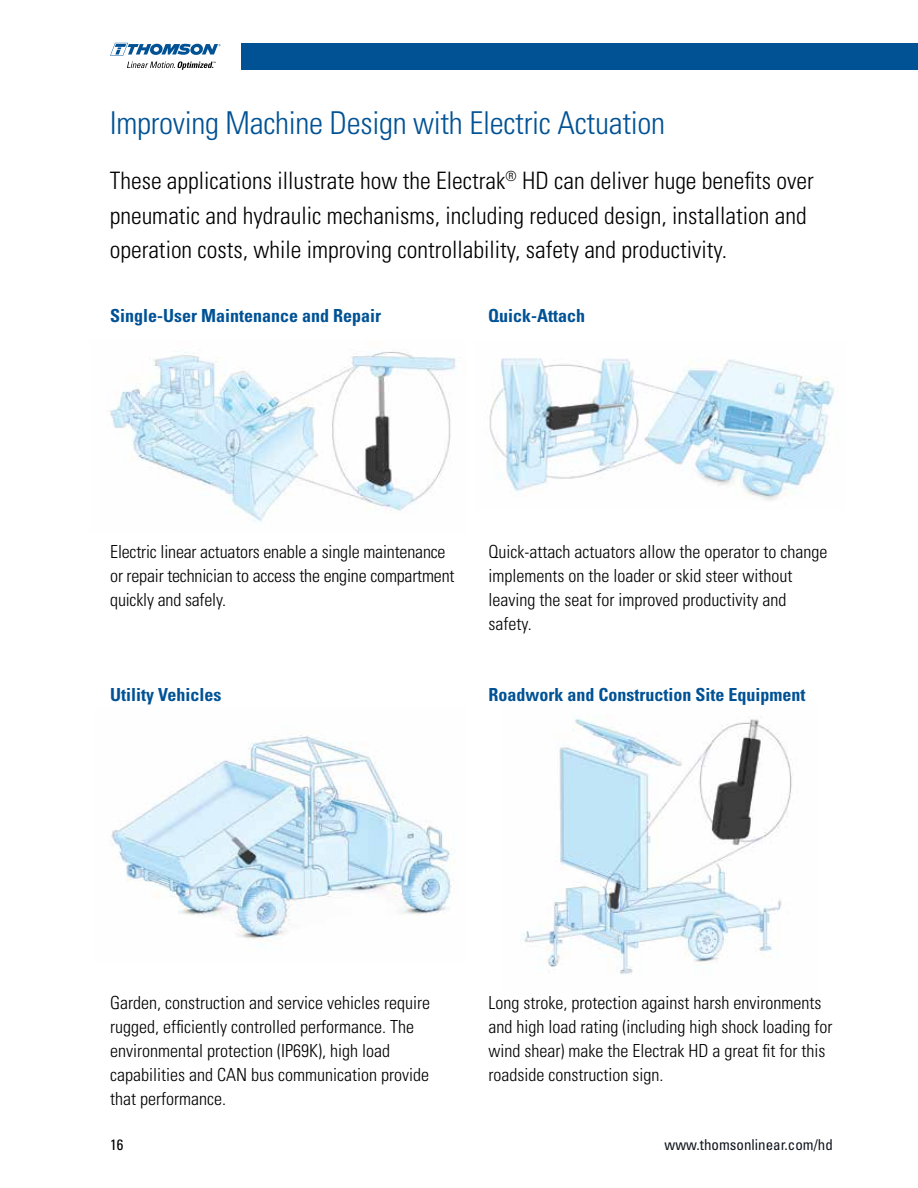
<style>
.page{position:relative;width:918px;height:1188px;background:#fff}
.page>*{position:absolute;margin:0;border:0;box-sizing:border-box;transform-origin:0 0}
.t1{font:300 condensed 31.5px "Univers";letter-spacing:-.01em;color:#005295}
.t2{font:300 condensed 24px/34.5px "Univers";color:#000}
.t3{font:300 condensed 18px/24px "Univers";color:#000}
.t4{font:700 condensed 18px "Univers LT Std";color:#005295}
.t5{font:condensed 15px "Univers LT Std";color:#0f151d}
.t6{font:condensed 15px "Univers LT Std";color:#000}
</style>
<div class="page">
<div style="left:242px;top:43px;width:676px;height:27px;background:#005295"></div>
<svg style="left:110px;top:43px;width:111px;height:27px"></svg>
<img style="left:111px;top:735px;width:344px;height:206px">
<img style="left:521px;top:716px;width:271px;height:258px">
<img style="left:109px;top:352px;width:347px;height:170px">
<img style="left:489px;top:358px;width:346px;height:142px">
<h1 class="t1" style="left:110px;top:104px;width:557px">Improving Machine Design with Electric Actuation</h1>
<p class="t2" style="left:110px;top:163px;width:706px">These applications illustrate how the Electrak<sup>®</sup> HD can deliver huge benefits over pneumatic and hydraulic mechanisms, including reduced design, installation and operation costs, while improving controllability, safety and productivity.</p>
<p class="t4" style="left:110px;top:305px;width:272px">Single-User Maintenance and Repair</p>
<p class="t4" style="left:488px;top:305px;width:99px">Quick-Attach</p>
<p class="t3" style="left:110px;top:539px;width:346px">Electric linear actuators enable a single maintenance or repair technician to access the engine compartment quickly and safely.</p>
<p class="t4" style="left:110px;top:683px;width:113px">Utility Vehicles</p>
<p class="t3" style="left:489px;top:539px;width:340px">Quick-attach actuators allow the operator to change implements on the loader or skid steer without leaving the seat for improved productivity and safety.</p>
<p class="t4" style="left:489px;top:683px;width:319px">Roadwork and Construction Site Equipment</p>
<p class="t3" style="left:110px;top:990px;width:321px">Garden, construction and service vehicles require rugged, efficiently controlled performance. The environmental protection (IP69K), high load capabilities and CAN bus communication provide that performance.</p>
<p class="t3" style="left:489px;top:990px;width:345px">Long stroke, protection against harsh environments and high load rating (including high shock loading for wind shear) make the Electrak HD a great fit for this roadside construction sign.</p>
<p class="t6" style="left:110px;top:1135px;width:15px">16</p>
<p class="t5" style="left:665px;top:1135px;width:170px">www.thomsonlinear.com/hd</p>
</div>
